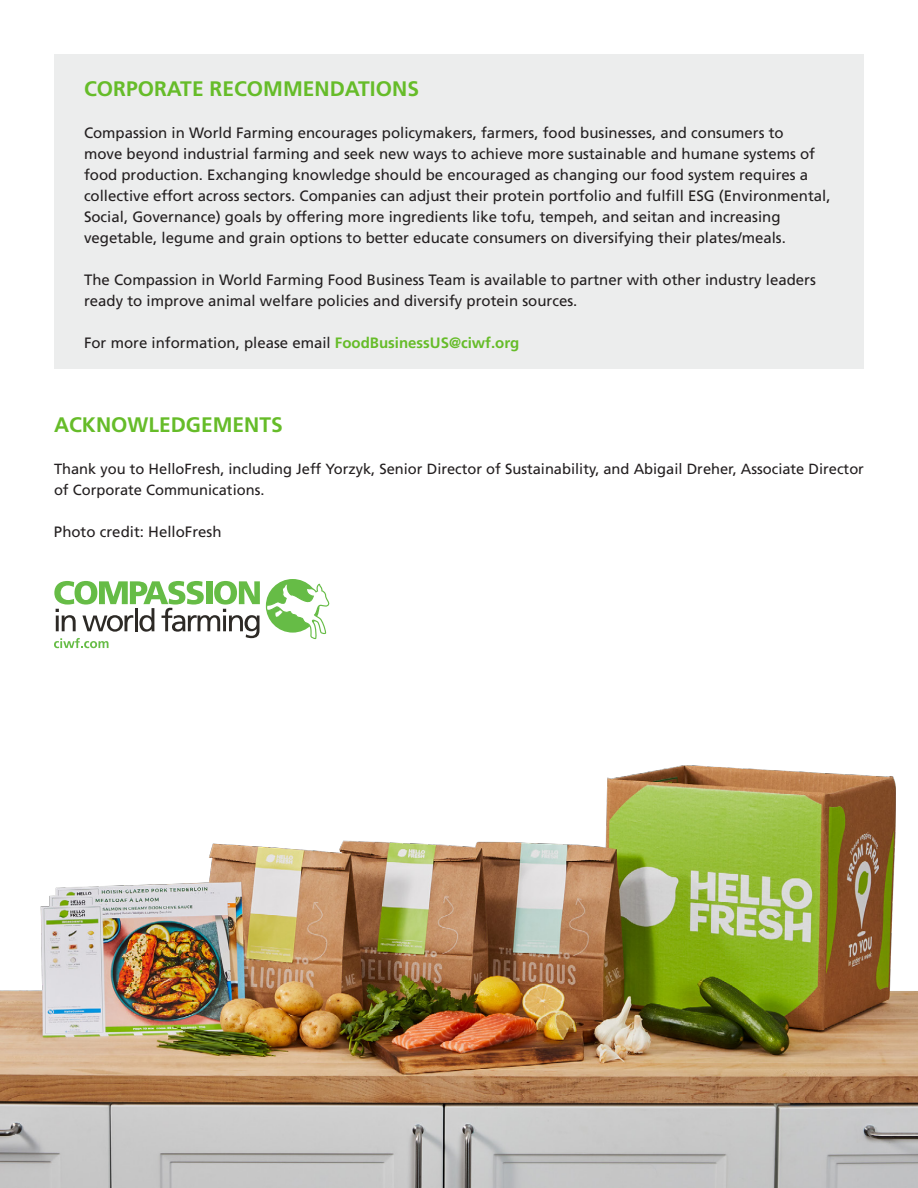
<style>
.page{position:relative;width:918px;height:1188px;background:#fff}
.page>*{position:absolute;margin:0;border:0;box-sizing:border-box;transform-origin:0 0}
.t1{font:700 21px "Frutiger LT Com";color:#66bc29}
.t2{font:15px/21px "Frutiger LT Com";color:#231f20}
.t3{font:14.7px/21px "Frutiger LT Com";color:#231f20}
.s1{font-weight:700;color:#66bc29}
</style>
<div class="page">
<div style="left:54px;top:54px;width:810px;height:315px;background:#eceded"></div>
<img style="left:0;top:765px;width:918px;height:423px">
<div style="left:266px;top:579px;width:53px;height:54px;background:#66bc46;border-radius:50%"></div>
<svg style="left:266px;top:584px;width:63px;height:55px"></svg>
<svg style="left:54px;top:581px;width:206px;height:67px"></svg>
<h1 class="t1" style="left:84px;top:76px;width:337px">CORPORATE RECOMMENDATIONS</h1>
<p class="t2" style="left:84px;top:122px;width:748px">Compassion in World Farming encourages policymakers, farmers, food businesses, and consumers to<br>move beyond industrial farming and seek new ways to achieve more sustainable and humane systems of food production. Exchanging knowledge should be encouraged as changing our food system requires a collective effort across sectors. Companies can adjust their protein portfolio and fulfill ESG (Environmental, Social, Governance) goals by offering more ingredients like tofu, tempeh, and seitan and increasing vegetable, legume and grain options to better educate consumers on diversifying their plates/meals.</p>
<p class="t2" style="left:84px;top:269px;width:733px">The Compassion in World Farming Food Business Team is available to partner with other industry leaders ready to improve animal welfare policies and diversify protein sources.</p>
<p class="t2" style="left:84px;top:332px;width:437px">For more information, please email <span class="s1">FoodBusinessUS@ciwf.org</span></p>
<h1 class="t1" style="left:54px;top:412px;width:230px">ACKNOWLEDGEMENTS</h1>
<p class="t3" style="left:54px;top:458px;width:812px">Thank you to HelloFresh, including Jeff Yorzyk, Senior Director of Sustainability, and Abigail Dreher, Associate Director of Corporate Communications.</p>
<p class="t2" style="left:54px;top:521px;width:169px">Photo credit: HelloFresh</p>
</div>
